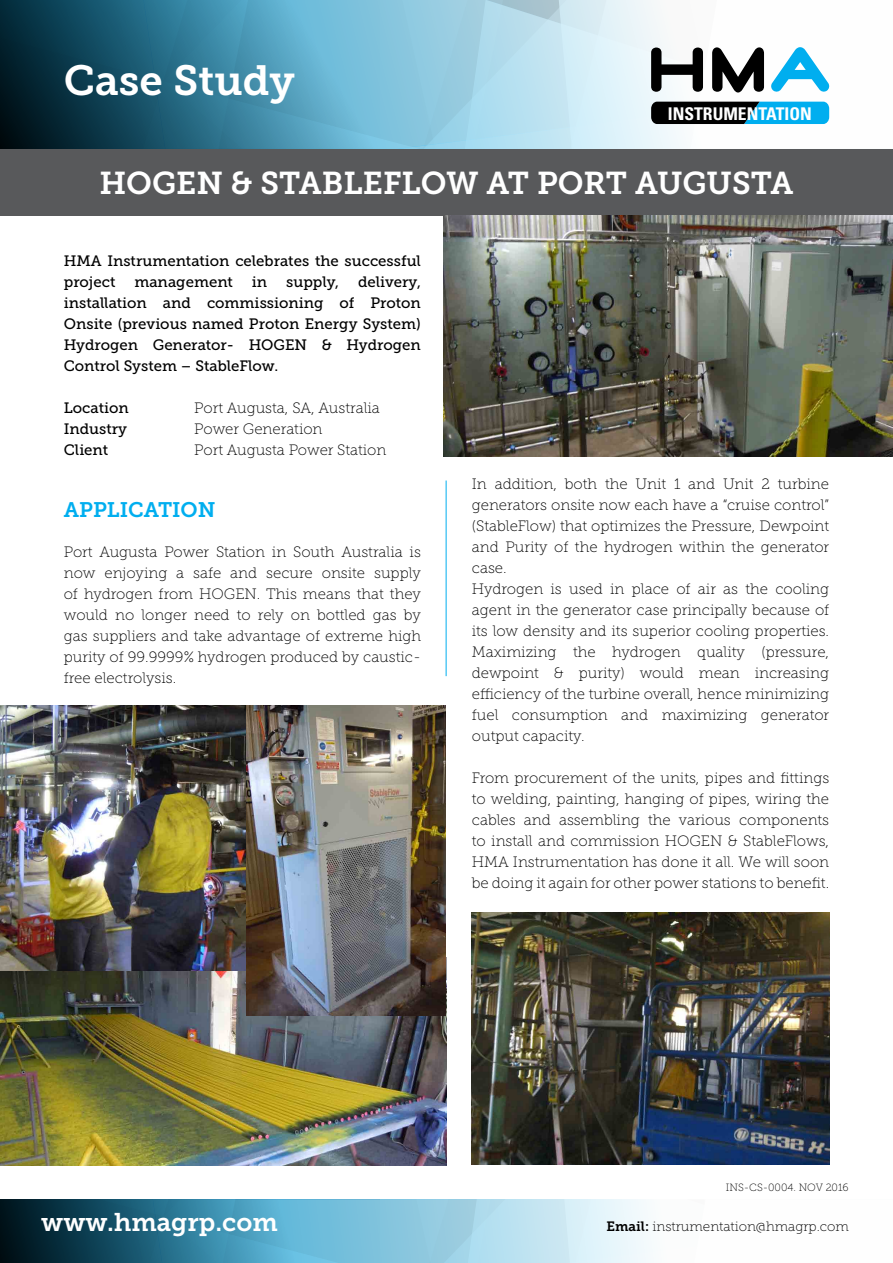
<style>
.page{position:relative;width:893px;height:1263px;background:#fff}
.page>*{position:absolute;margin:0;border:0;box-sizing:border-box;transform-origin:0 0}
.t1{font:42px "Museo Slab 700";color:#fff}
.t2{font:31.5px "Museo Slab 700";color:#fff}
.t3{font:25.5px "Museo Slab 700";color:#fff}
.t4{font:21px "Museo Slab 700";color:#00aeef}
.t5{font:700 condensed 17.55px "Univers";color:#fff}
.t6{font:15px/21px "Museo Slab 100";color:#000;text-align:justify}
.t7{font:15px/21px "Museo Slab 500";color:#000}
.t8{font:13.5px "Museo Slab 100";color:#000}
.t9{font:10.5px "Museo Slab 100";color:#000}
.s1{font-family:"Museo Slab 700"}
</style>
<div class="page">
<svg style="left:380px;top:1199px;width:270px;height:64px;background:#badfed"></svg>
<svg style="left:0;top:1199px;width:380px;height:64px;background:#367891"></svg>
<hr style="left:446px;top:480px;width:1px;height:196px;background:#00aeef">
<div style="left:0;top:149px;width:893px;height:66px;background:#58595b"></div>
<svg style="left:0;top:0;width:830px;height:149px;background:#79a6b8"></svg>
<img style="left:444px;top:215px;width:449px;height:242px">
<img style="left:0;top:971px;width:446px;height:194px">
<img style="left:0;top:705px;width:247px;height:266px">
<img style="left:472px;top:912px;width:357px;height:253px">
<img style="left:247px;top:705px;width:199px;height:310px">
<h1 class="t1" style="left:64px;top:57px;width:233px">Case Study</h1>
<p class="t5" style="left:668px;top:103px;width:145px">INSTRUMENTATION</p>
<h2 class="t2" style="left:99px;top:165px;width:690px">HOGEN &amp; Stableflow at Port Augusta</h2>
<p class="t7" style="left:64px;top:251px;width:359px">HMA Instrumentation celebrates the successful project</p>
<p class="t7" style="left:64px;top:272px;width:359px;text-align:justify;text-indent:294px">delivery, installation and commissioning of Proton Onsite (previous named Proton Energy System)<br>Hydrogen Generator- HOGEN &amp; Hydrogen Control System – StableFlow.</p>
<p class="t7" style="left:64px;top:398px;width:66px">Location</p>
<p class="t6" style="left:194px;top:398px;width:187px">Port Augusta, SA, Australia</p>
<p class="t7" style="left:64px;top:419px;width:65px">Industry</p>
<p class="t6" style="left:194px;top:419px;width:130px">Power Generation</p>
<p class="t7" style="left:64px;top:440px;width:46px">Client</p>
<p class="t6" style="left:194px;top:440px;width:194px">Port Augusta Power Station</p>
<p class="t7" style="left:134px;top:272px;width:100px">management</p>
<p class="t7" style="left:252px;top:272px;width:17px">in</p>
<p class="t7" style="left:286px;top:272px;width:54px">supply,</p>
<h3 class="t4" style="left:64px;top:497px;width:153px">APplication</h3>
<p class="t6" style="left:64px;top:542px;width:359px">Port Augusta Power Station in South Australia is now enjoying a safe and secure onsite supply of hydrogen from HOGEN. This means that they would no longer need to rely on bottled gas by gas suppliers and take advantage of extreme high purity of 99.9999% hydrogen produced by caustic&shy;free electrolysis.</p>
<p class="t6" style="left:472px;top:473px;width:359px;text-align:left">In addition, both the Unit 1 and Unit 2 turbine generators onsite now each have a “cruise control” (StableFlow) that optimizes the Pressure, Dewpoint and Purity of the hydrogen within the generator case.<br>Hydrogen is used in place of air as the cooling agent in the generator case principally because of its low density and its superior cooling properties.<br>Maximizing the hydrogen quality (pressure, dewpoint &amp; purity) would mean increasing efficiency of the turbine overall, hence minimizing fuel consumption and maximizing generator output capacity.</p>
<p class="t6" style="left:472px;top:767px;width:359px">From procurement of the units, pipes and fittings to welding, painting, hanging of pipes, wiring the cables and assembling the various components to install and commission HOGEN &amp; StableFlows, HMA Instrumentation has done it all. We will soon be doing it again for other power stations to benefit.</p>
<p class="t9" style="left:726px;top:1182px;width:124px">INS-CS-0004. NOV 2016</p>
<h3 class="t3" style="left:41px;top:1208px;width:238px">www.hmagrp.com</h3>
<p class="t8" style="left:606px;top:1219px;width:244px"><span class="s1">Email:</span> instrumentation@hmagrp.com</p>
</div>
